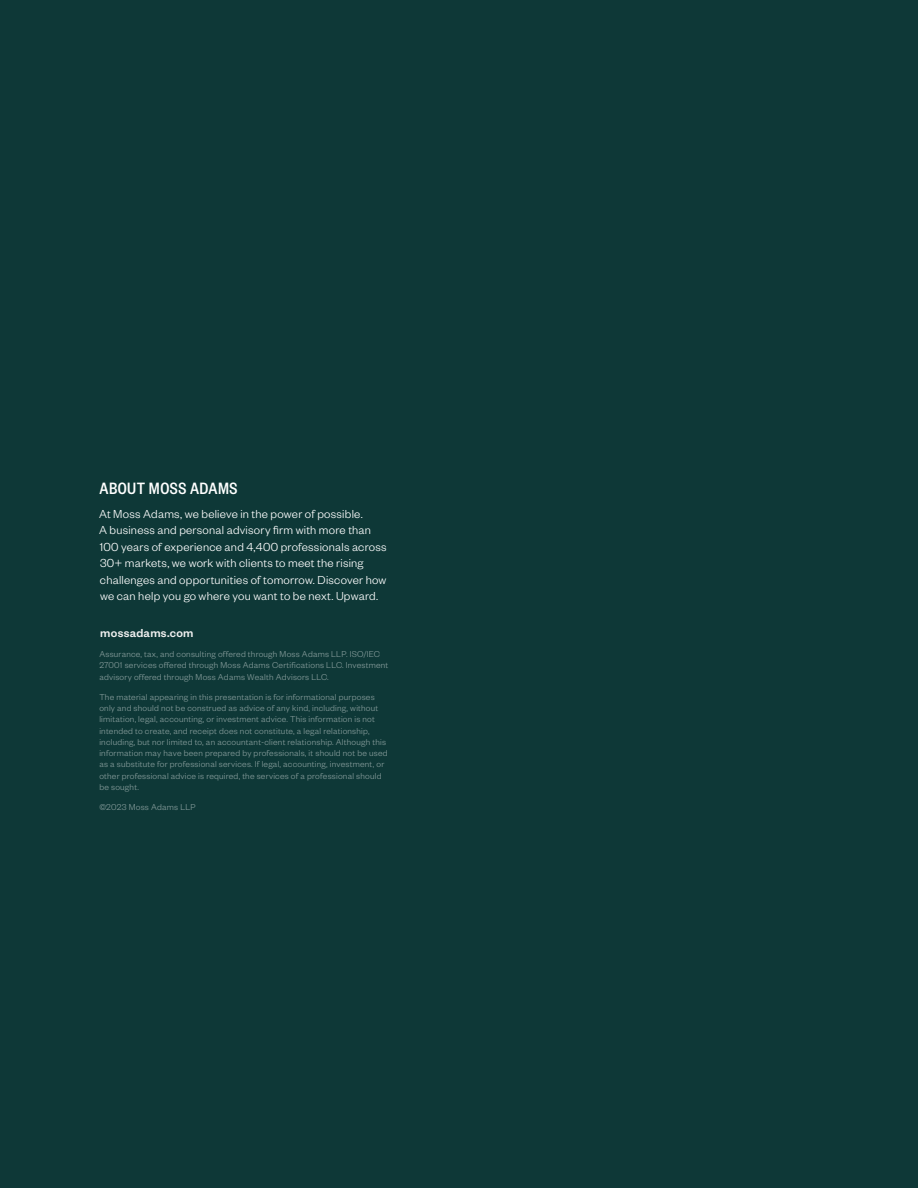
<style>
.page{position:relative;width:918px;height:1188px;background:#0e3837}
.page>*{position:absolute;margin:0;border:0;box-sizing:border-box;transform-origin:0 0}
.t1{font:500 18px "Founders Grotesk Cond";letter-spacing:.025em;color:#fff}
.t2{font:300 12.75px/16.5px "Founders Grotesk";letter-spacing:.02em;color:#fff}
.t3{font:500 12.75px "Founders Grotesk";letter-spacing:.025em;color:#f0f0f0}
.t4{font:300 9.3px/11.2px "Founders Grotesk";letter-spacing:.025em;color:#869c9b}
</style>
<div class="page">
<h1 class="t1" style="left:100px;top:478px;width:139px">ABOUT MOSS ADAMS</h1>
<p class="t2" style="left:99px;top:505px;width:289px">At Moss Adams, we believe in the power of possible.<br>A business and personal advisory firm with more than 100 years of experience and 4,400 professionals across 30+ markets, we work with clients to meet the rising challenges and opportunities of tomorrow. Discover how we can help you go where you want to be next. Upward.</p>
<h2 class="t3" style="left:100px;top:625px;width:95px">mossadams.com</h2>
<p class="t4" style="left:99px;top:648px;width:291px">Assurance, tax, and consulting offered through Moss Adams LLP. ISO/IEC<br>27001 services offered through Moss Adams Certifications LLC. Investment advisory offered through Moss Adams Wealth Advisors LLC.</p>
<p class="t4" style="left:99px;top:691px;width:290px">The material appearing in this presentation is for informational purposes only and should not be construed as advice of any kind, including, without limitation, legal, accounting, or investment advice. This information is not intended to create, and receipt does not constitute, a legal relationship, including, but nor limited to, an accountant-client relationship. Although this information may have been prepared by professionals, it should not be used as a substitute for professional services. If legal, accounting, investment, or other professional advice is required, the services of a professional should be sought.</p>
<p class="t4" style="left:99px;top:801px;width:98px">©2023 Moss Adams LLP</p>
</div>
